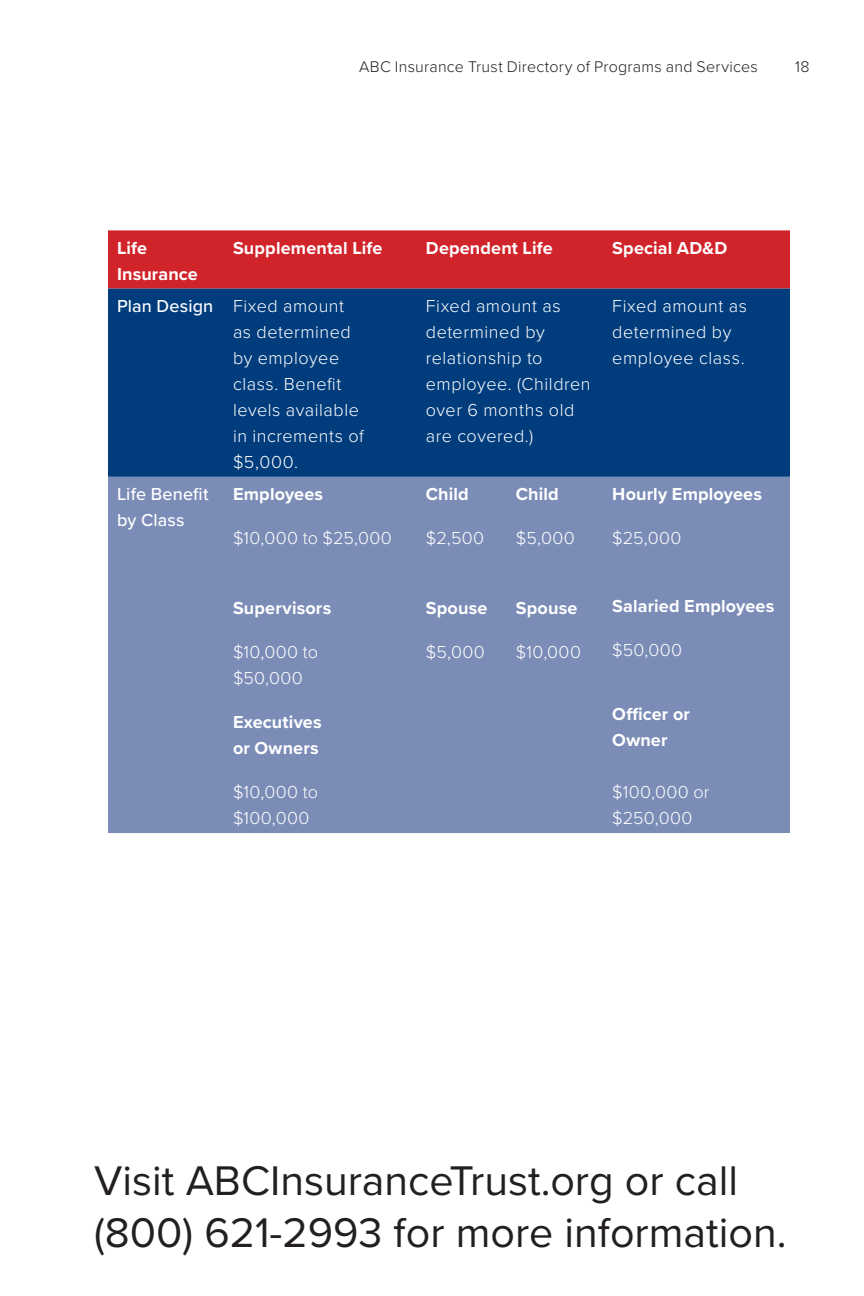
<style>
.page{position:relative;width:864px;height:1296px;background:#fff}
.page>*{position:absolute;margin:0;border:0;box-sizing:border-box;transform-origin:0 0}
.t1{font:43px/51.6px "Proxima Nova";color:#231f20}
.body{font:300 18px/26px "Proxima Nova";letter-spacing:.03em;color:#fff}
.body-2{font:700 18px/26px "Proxima Nova";letter-spacing:.01em;color:#fff}
.body-3{font:500 18px/26px "Proxima Nova";letter-spacing:.01em;color:#fff}
.body-4{font:300 16px "Proxima Nova";letter-spacing:.015em;color:#231f20}
</style>
<div class="page">
<div style="left:108px;top:230px;width:682px;height:59px;background:#d1232a"></div>
<div style="left:108px;top:289px;width:682px;height:188px;background:#013d7d"></div>
<div style="left:108px;top:477px;width:682px;height:356px;background:#7b8cb7"></div>
<p class="body-4" style="left:359px;top:55px;width:400px">ABC Insurance Trust Directory of Programs and Services</p>
<p class="body-4" style="left:795px;top:55px;width:16px">18</p>
<p class="body-2" style="left:117px;top:234px;width:82px">Life<br>Insurance</p>
<p class="body-2" style="left:233px;top:234px;width:151px">Supplemental Life</p>
<p class="body-2" style="left:426px;top:234px;width:128px">Dependent Life</p>
<p class="body-2" style="left:612px;top:234px;width:117px">Special AD&amp;D</p>
<p class="body-3" style="left:117px;top:292px;width:98px">Plan Design</p>
<p class="body" style="left:233px;top:292px;width:133px">Fixed amount as determined by employee class. Benefit levels available in increments of $5,000.</p>
<p class="body" style="left:426px;top:292px;width:166px">Fixed amount as determined by relationship to employee. (Children over 6 months old are covered.)</p>
<p class="body" style="left:612px;top:292px;width:136px">Fixed amount as determined by employee class.</p>
<p class="body-3" style="left:117px;top:480px;width:93px">Life Benefit by Class</p>
<p class="body-2" style="left:233px;top:481px;width:92px">Employees</p>
<p class="body" style="left:233px;top:524px;width:160px">$10,000 to $25,000</p>
<p class="body-2" style="left:426px;top:481px;width:44px">Child</p>
<p class="body" style="left:426px;top:524px;width:60px">$2,500</p>
<p class="body-2" style="left:516px;top:481px;width:44px">Child</p>
<p class="body" style="left:516px;top:524px;width:60px">$5,000</p>
<p class="body-2" style="left:612px;top:481px;width:151px">Hourly Employees</p>
<p class="body" style="left:612px;top:524px;width:71px">$25,000</p>
<p class="body-2" style="left:233px;top:595px;width:100px">Supervisors</p>
<p class="body" style="left:233px;top:638px;width:86px">$10,000 to $50,000</p>
<p class="body-2" style="left:233px;top:709px;width:90px">Executives or Owners</p>
<p class="body" style="left:233px;top:778px;width:86px">$10,000 to $100,000</p>
<p class="body-2" style="left:426px;top:595px;width:63px">Spouse</p>
<p class="body" style="left:426px;top:638px;width:60px">$5,000</p>
<p class="body-2" style="left:516px;top:595px;width:63px">Spouse</p>
<p class="body" style="left:516px;top:638px;width:67px">$10,000</p>
<p class="body-2" style="left:612px;top:593px;width:164px">Salaried Employees</p>
<p class="body" style="left:612px;top:636px;width:71px">$50,000</p>
<p class="body-2" style="left:612px;top:701px;width:79px">Officer or<br>Owner</p>
<p class="body" style="left:612px;top:778px;width:99px">$100,000 or $250,000</p>
<p class="t1" style="left:94px;top:1153px;width:694px">Visit ABCInsuranceTrust.org or call (800) 621-2993 for more information.</p>
</div>
